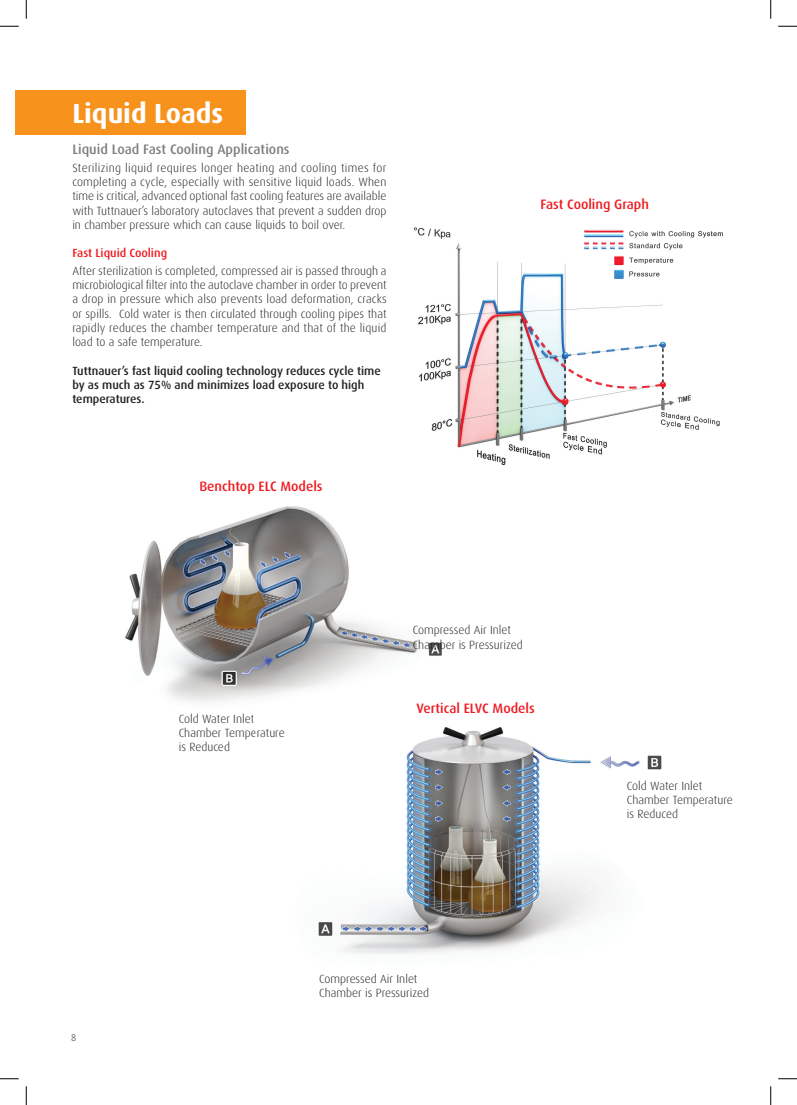
<style>
.page{position:relative;width:797px;height:1105px;background:#fff}
.page>*{position:absolute;margin:0;border:0;box-sizing:border-box;transform-origin:0 0}
.t1{font:700 27.5px "Dax";color:#fff}
.t2{font:500 13.75px "Dax";color:#808080}
.t3{font:500 13.62px "Dax";color:#ee1d23}
.t4{font:300 11.88px/14.2px "Dax";color:#231f20}
.t5{font:500 11.88px/14.2px "Dax";color:#231f20}
.t6{font:500 11.88px "Dax";color:#ee1d23}
.t7{font:300 10px "Dax";color:#231f20}
</style>
<div class="page">
<img style="left:125px;top:506px;width:317px;height:196px">
<img style="left:253px;top:678px;width:409px;height:276px">
<img style="left:413px;top:227px;width:307px;height:239px">
<img style="left:572px;top:227px;width:151px;height:58px">
<div style="left:16px;top:90px;width:230px;height:45px;background:#f7931d"></div>
<svg style="left:0;top:25px;width:19px;height:2px"></svg>
<svg style="left:778px;top:25px;width:19px;height:2px"></svg>
<svg style="left:0;top:1078px;width:19px;height:1px"></svg>
<svg style="left:778px;top:1078px;width:19px;height:1px"></svg>
<svg style="left:25px;top:0;width:2px;height:19px"></svg>
<svg style="left:25px;top:1086px;width:2px;height:19px"></svg>
<svg style="left:770px;top:0;width:1px;height:19px"></svg>
<svg style="left:770px;top:1086px;width:1px;height:19px"></svg>
<h1 class="t1" style="left:72px;top:98px;width:152px">Liquid Loads</h1>
<p class="t2" style="left:72px;top:142px;width:219px">Liquid Load Fast Cooling Applications</p>
<p class="t4" style="left:72px;top:161px;width:316px;text-align:justify">Sterilizing liquid requires longer heating and cooling times for completing a cycle, especially with sensitive liquid loads. When time is critical, advanced optional fast cooling features are available with Tuttnauer’s laboratory autoclaves that prevent a sudden drop in chamber pressure which can cause liquids to boil over.</p>
<p class="t6" style="left:72px;top:246px;width:96px">Fast Liquid Cooling</p>
<p class="t4" style="left:72px;top:264px;width:316px;text-align:justify">After sterilization is completed, compressed air is passed through a microbiological filter into the autoclave chamber in order to prevent a drop in pressure which also prevents load deformation, cracks or spills. Cold water is then circulated through cooling pipes that rapidly reduces the chamber temperature and that of the liquid load to a safe temperature.</p>
<p class="t5" style="left:72px;top:363px;width:310px">Tuttnauer’s fast liquid cooling technology reduces cycle time by as much as 75% and minimizes load exposure to high temperatures.</p>
<p class="t3" style="left:199px;top:478px;width:125px">Benchtop ELC Models</p>
<p class="t3" style="left:540px;top:197px;width:110px">Fast Cooling Graph</p>
<p class="t4" style="left:179px;top:712px;width:108px">Cold Water Inlet<br>Chamber Temperature is Reduced</p>
<p class="t4" style="left:412px;top:623px;width:111px">Compressed Air Inlet<br>Chamber is Pressurized</p>
<p class="t3" style="left:416px;top:701px;width:120px">Vertical ELVC Models</p>
<p class="t4" style="left:626px;top:779px;width:108px">Cold Water Inlet<br>Chamber Temperature is Reduced</p>
<p class="t7" style="left:71px;top:1032px;width:7px">8</p>
<p class="t4" style="left:319px;top:972px;width:111px">Compressed Air Inlet<br>Chamber is Pressurized</p>
</div>
